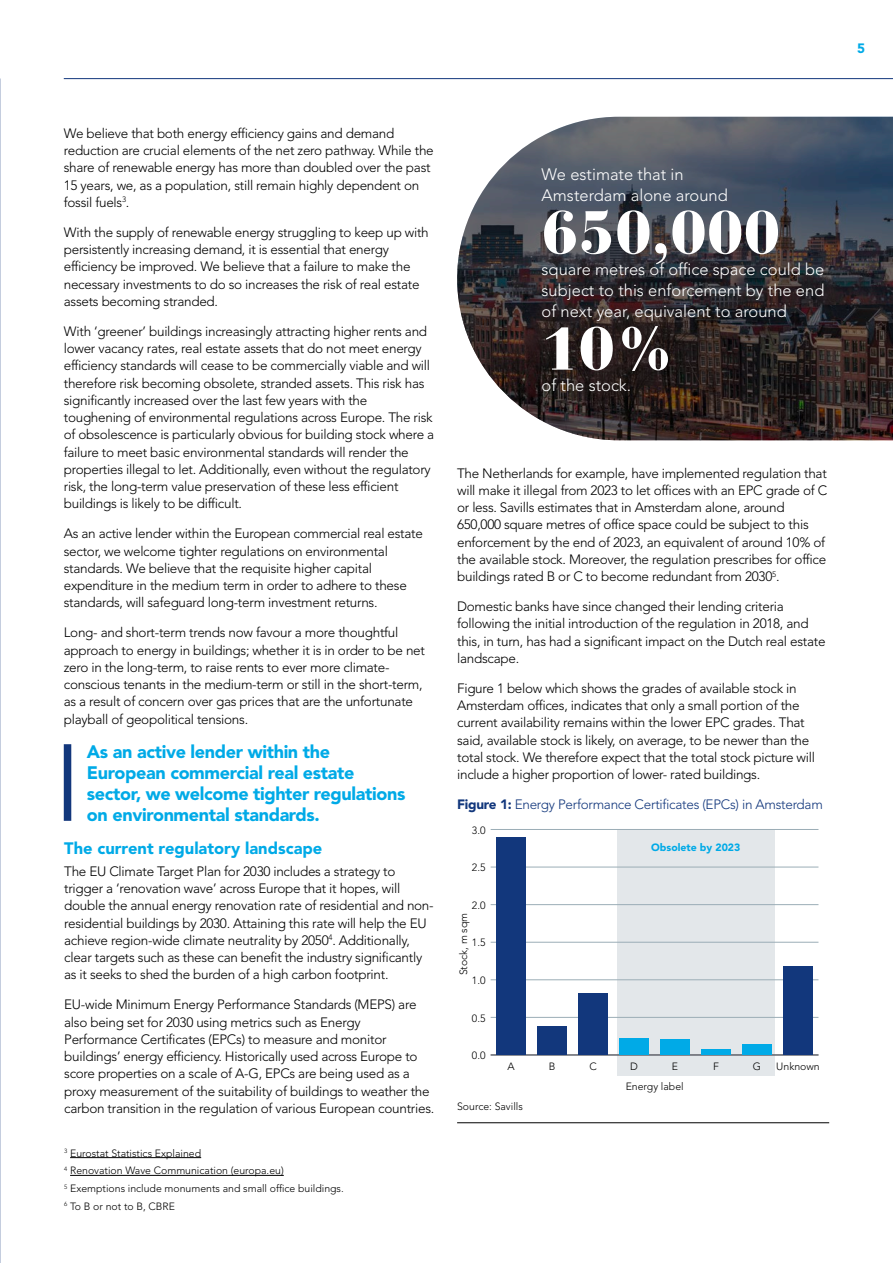
<style>
.page{position:relative;width:893px;height:1263px;background:#fff}
.page>*{position:absolute;margin:0;border:0;box-sizing:border-box;transform-origin:0 0}
.t1{font:900 60px "Bauer Bodoni Std";color:#fff}
.t2{font:900 18px/21px "Avenir LT Std";letter-spacing:-.02em;color:#00aae7}
.t3{font:300 16.5px/21px "Avenir LT Std";color:#fff}
.t4{font:900 16.5px "Avenir LT Std";color:#00aae7}
.t5{font:300 13.5px/17.2px "Avenir LT Std";letter-spacing:-.02em;color:#000}
.t6{font:300 13.5px "Avenir LT Std";letter-spacing:-.02em;color:#12377c}
.t7{font:900 13.5px "Avenir LT Std";color:#00aae7}
.t8{font:300 10.5px/17.7px "Avenir LT Std";color:#000}
.t9{font:900 10.5px "Avenir LT Std";color:#00aae7}
.s1{font-weight:900}
</style>
<div class="page">
<svg style="left:457px;top:116px;width:436px;height:324px;background:#49474d"></svg>
<hr style="left:457px;top:1122px;width:372px;height:1px;background:#000">
<div style="left:617px;top:829px;width:157px;height:247px;background:#e3e7ea"></div>
<hr style="left:491px;top:1054px;width:327px;height:1px;background:#5f626a">
<hr style="left:491px;top:1017px;width:327px;height:1px;background:#9badb6">
<hr style="left:491px;top:979px;width:327px;height:1px;background:#9badb6">
<hr style="left:491px;top:942px;width:327px;height:1px;background:#9badb6">
<hr style="left:491px;top:904px;width:327px;height:1px;background:#9badb6">
<hr style="left:491px;top:867px;width:327px;height:1px;background:#9badb6">
<hr style="left:491px;top:829px;width:327px;height:1px;background:#9badb6">
<div style="left:496px;top:837px;width:30px;height:218px;background:#12377c"></div>
<div style="left:537px;top:1027px;width:30px;height:28px;background:#12377c"></div>
<div style="left:578px;top:994px;width:30px;height:61px;background:#12377c"></div>
<div style="left:619px;top:1038px;width:30px;height:17px;background:#00aae7"></div>
<div style="left:660px;top:1039px;width:30px;height:16px;background:#00aae7"></div>
<div style="left:701px;top:1049px;width:30px;height:6px;background:#00aae7"></div>
<div style="left:742px;top:1044px;width:30px;height:11px;background:#00aae7"></div>
<div style="left:783px;top:967px;width:30px;height:88px;background:#12377c"></div>
<div style="left:64px;top:744px;width:7px;height:77px;background:#12377c"></div>
<hr style="left:64px;top:78px;width:829px;height:1px;background:#12377c">
<hr style="left:70px;top:1157px;width:131px;height:1px;background:#000">
<hr style="left:70px;top:1175px;width:214px;height:1px;background:#000">
<p class="t5" style="left:64px;top:125px;width:371px">We believe that both energy efficiency gains and demand reduction are crucial elements of the net zero pathway. While the share of renewable energy has more than doubled over the past 15 years, we, as a population, still remain highly dependent on fossil fuels<sup>3</sup>.</p>
<p class="t5" style="left:64px;top:224px;width:366px">With the supply of renewable energy struggling to keep up with persistently increasing demand, it is essential that energy efficiency be improved. We believe that a failure to make the necessary investments to do so increases the risk of real estate assets becoming stranded.</p>
<p class="t5" style="left:64px;top:323px;width:372px">With ‘greener’ buildings increasingly attracting higher rents and lower vacancy rates, real estate assets that do not meet energy efficiency standards will cease to be commercially viable and will therefore risk becoming obsolete, stranded assets. This risk has significantly increased over the last few years with the toughening of environmental regulations across Europe. The risk of obsolescence is particularly obvious for building stock where a failure to meet basic environmental standards will render the properties illegal to let. Additionally, even without the regulatory risk, the long-term value preservation of these less efficient buildings is likely to be difficult.</p>
<p class="t5" style="left:64px;top:525px;width:361px">As an active lender within the European commercial real estate sector, we welcome tighter regulations on environmental standards. We believe that the requisite higher capital expenditure in the medium term in order to adhere to these standards, will safeguard long-term investment returns.</p>
<p class="t5" style="left:64px;top:624px;width:363px">Long- and short-term trends now favour a more thoughtful approach to energy in buildings; whether it is in order to be net zero in the long-term, to raise rents to ever more climate&shy;conscious tenants in the medium-term or still in the short-term, as a result of concern over gas prices that are the unfortunate playball of geopolitical tensions.</p>
<h2 class="t2" style="left:87px;top:741px;width:320px">As an active lender within the European commercial real estate sector, we welcome tighter regulations on environmental standards.</h2>
<p class="t4" style="left:64px;top:839px;width:260px">The current regulatory landscape</p>
<p class="t5" style="left:64px;top:863px;width:371px">The EU Climate Target Plan for 2030 includes a strategy to trigger a ‘renovation wave’ across Europe that it hopes, will double the annual energy renovation rate of residential and non&shy;residential buildings by 2030. Attaining this rate will help the EU achieve region-wide climate neutrality by 2050<sup>4</sup>. Additionally, clear targets such as these can benefit the industry significantly as it seeks to shed the burden of a high carbon footprint.</p>
<p class="t5" style="left:64px;top:996px;width:372px">EU-wide Minimum Energy Performance Standards (MEPS) are also being set for 2030 using metrics such as Energy Performance Certificates (EPCs) to measure and monitor buildings’ energy efficiency. Historically used across Europe to score properties on a scale of A-G, EPCs are being used as a proxy measurement of the suitability of buildings to weather the carbon transition in the regulation of various European countries.</p>
<p class="t8" style="left:64px;top:1144px;width:281px"><sup>3</sup> Eurostat Statistics Explained<br><sup>4</sup> Renovation Wave Communication (europa.eu)<br><sup>5</sup> Exemptions include monuments and small office buildings.<br><sup>6</sup> To B or not to B, CBRE</p>
<p class="t3" style="left:542px;top:163px;width:188px">We estimate that in<br>Amsterdam alone around</p>
<h1 class="t1" style="left:542px;top:196px;width:240px">650,000</h1>
<p class="t3" style="left:542px;top:259px;width:284px;text-align:justify">square metres of office space could be subject to this enforcement by the end of next year, equivalent to around</p>
<h1 class="t1" style="left:542px;top:312px;width:135px">10%</h1>
<p class="t3" style="left:542px;top:375px;width:91px">of the stock.</p>
<p class="t5" style="left:457px;top:464px;width:372px">The Netherlands for example, have implemented regulation that will make it illegal from 2023 to let offices with an EPC grade of C or less. Savills estimates that in Amsterdam alone, around 650,000 square metres of office space could be subject to this enforcement by the end of 2023, an equivalent of around 10% of the available stock. Moreover, the regulation prescribes for office buildings rated B or C to become redundant from 2030<sup>5</sup>.</p>
<p class="t5" style="left:457px;top:598px;width:370px">Domestic banks have since changed their lending criteria following the initial introduction of the regulation in 2018, and this, in turn, has had a significant impact on the Dutch real estate landscape.</p>
<p class="t5" style="left:457px;top:680px;width:359px">Figure 1 below which shows the grades of available stock in Amsterdam offices, indicates that only a small portion of the current availability remains within the lower EPC grades. That said, available stock is likely, on average, to be newer than the total stock. We therefore expect that the total stock picture will include a higher proportion of lower- rated buildings.</p>
<p class="t6" style="left:457px;top:797px;width:367px"><span class="s1">Figure 1:</span> Energy Performance Certificates (EPCs) in Amsterdam</p>
<p class="t8" style="left:472px;top:821px;width:15px">3.0</p>
<p class="t8" style="left:472px;top:859px;width:15px">2.5</p>
<p class="t8" style="left:472px;top:896px;width:15px">2.0</p>
<p class="t8" style="left:455px;top:975px;width:64px;rotate:-90deg">Stock, m sqm</p>
<p class="t8" style="left:472px;top:934px;width:15px">1.5</p>
<p class="t8" style="left:472px;top:971px;width:15px">1.0</p>
<p class="t8" style="left:472px;top:1009px;width:15px">0.5</p>
<p class="t8" style="left:472px;top:1047px;width:15px">0.0</p>
<p class="t9" style="left:651px;top:841px;width:91px">Obsolete by 2023</p>
<p class="t8" style="left:507px;top:1057px;width:9px">A</p>
<p class="t8" style="left:549px;top:1057px;width:8px">B</p>
<p class="t8" style="left:589px;top:1057px;width:9px">C</p>
<p class="t8" style="left:630px;top:1057px;width:9px">D</p>
<p class="t8" style="left:672px;top:1057px;width:8px">E</p>
<p class="t8" style="left:713px;top:1057px;width:7px">F</p>
<p class="t8" style="left:753px;top:1057px;width:10px">G</p>
<p class="t8" style="left:776px;top:1057px;width:45px">Unknown</p>
<p class="t8" style="left:626px;top:1077px;width:59px">Energy label</p>
<p class="t8" style="left:457px;top:1097px;width:67px">Source: Savills</p>
<p class="t7" style="left:857px;top:40px;width:9px">5</p>
</div>
